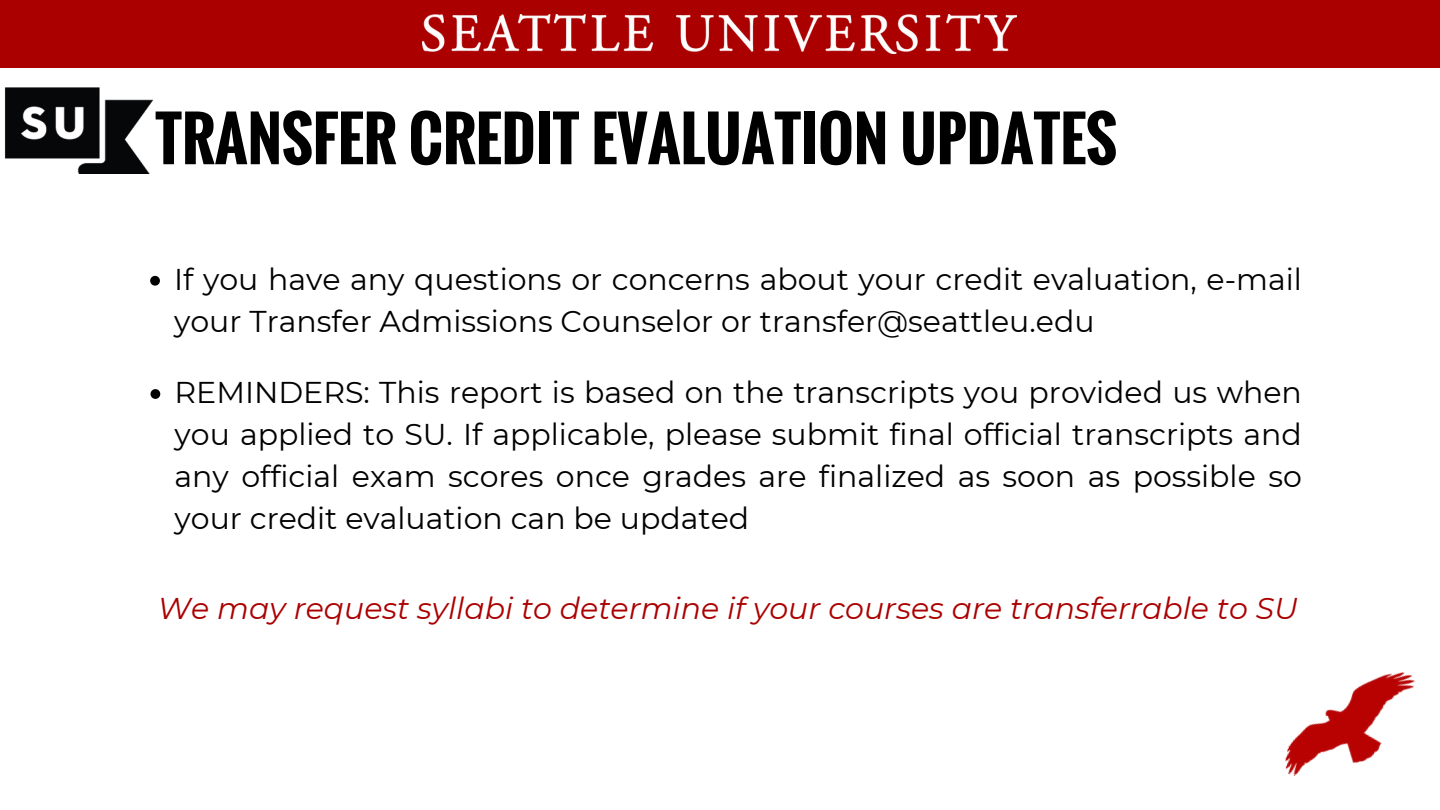
<style>
.page{position:relative;width:1440px;height:810px;background:#fff}
.page>*{position:absolute;margin:0;border:0;box-sizing:border-box;transform-origin:0 0}
.t1{font:700 60px "Oswald";color:#000}
.t2{font:30px/42px "Montserrat";color:#000}
.t3{font:italic 30px "Montserrat";color:#a00}
</style>
<div class="page">
<div style="left:0;top:0;width:1440px;height:68px;background:#a00"></div>
<img style="left:423px;top:14px;width:594px;height:40px">
<img style="left:4px;top:87px;width:148px;height:86px">
<svg style="left:150px;top:276px;width:10px;height:10px"></svg>
<svg style="left:151px;top:389px;width:9px;height:10px"></svg>
<img style="left:1284px;top:672px;width:132px;height:104px">
<p class="t1" style="left:155px;top:93px;width:963px">TRANSFER CREDIT EVALUATION UPDATES</p>
<h1 class="t2" style="left:174px;top:258px;width:1129px">If you have any questions or concerns about your credit evaluation, e-mail your Transfer Admissions Counselor or transfer@seattleu.edu</h1>
<p class="t2" style="left:175px;top:372px;width:1129px;text-align:justify">REMINDERS: This report is based on the transcripts you provided us when you applied to SU. If applicable, please submit final official transcripts and any official exam scores once grades are finalized as soon as possible so your credit evaluation can be updated</p>
<p class="t3" style="left:158px;top:590px;width:1142px">We may request syllabi to determine if your courses are transferrable to SU</p>
</div>
